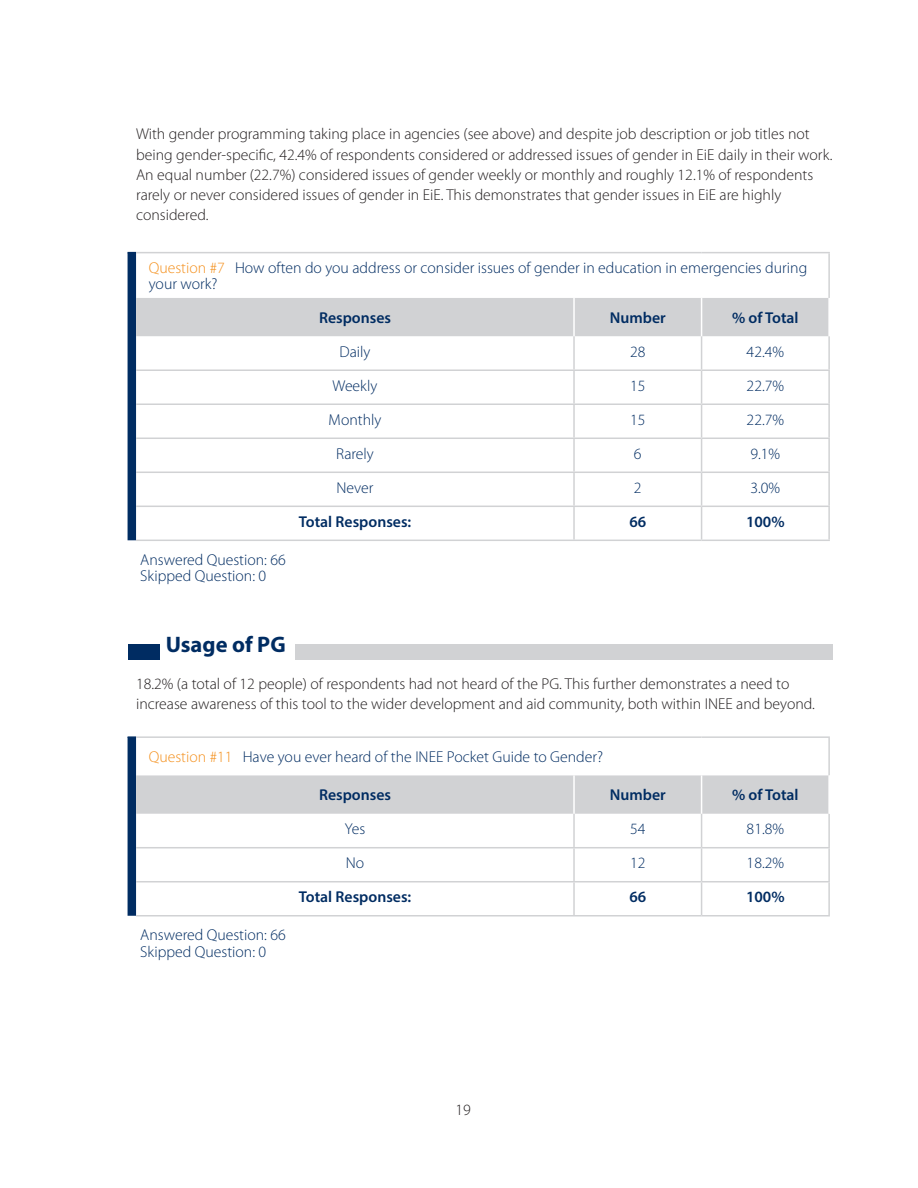
<style>
.page{position:relative;width:918px;height:1188px;background:#fff}
.page>*{position:absolute;margin:0;border:0;box-sizing:border-box;transform-origin:0 0}
.t1{font:700 22.5px "Myriad Pro";color:#002c62}
.text{font:300 15.75px/20.2px "Myriad Pro";color:#231f20}
.text_Tab{font:300 15.75px/16.5px "Myriad Pro";color:#002c62}
.text_Tab-2{font:600 15.75px "Myriad Pro";color:#002c62}
.s1{color:#f4901d}
</style>
<div class="page">
<svg style="left:128px;top:252px;width:700px;height:288px"></svg>
<hr style="left:136px;top:472px;width:438px;height:1px;background:#d1d2d4">
<hr style="left:136px;top:506px;width:438px;height:1px;background:#d1d2d4">
<hr style="left:136px;top:540px;width:438px;height:1px;background:#d1d2d4">
<hr style="left:136px;top:252px;width:438px;height:1px;background:#d1d2d4">
<hr style="left:574px;top:252px;width:128px;height:1px;background:#d1d2d4">
<hr style="left:702px;top:252px;width:128px;height:1px;background:#d1d2d4">
<hr style="left:828px;top:253px;width:2px;height:45px;background:#d1d2d4">
<hr style="left:574px;top:540px;width:128px;height:1px;background:#d1d2d4">
<hr style="left:702px;top:540px;width:128px;height:1px;background:#d1d2d4">
<hr style="left:136px;top:369px;width:438px;height:2px;background:#d1d2d4">
<hr style="left:574px;top:369px;width:128px;height:2px;background:#d1d2d4">
<hr style="left:702px;top:369px;width:128px;height:2px;background:#d1d2d4">
<hr style="left:136px;top:404px;width:438px;height:1px;background:#d1d2d4">
<hr style="left:574px;top:404px;width:128px;height:1px;background:#d1d2d4">
<hr style="left:702px;top:404px;width:128px;height:1px;background:#d1d2d4">
<hr style="left:136px;top:438px;width:438px;height:1px;background:#d1d2d4">
<hr style="left:574px;top:438px;width:128px;height:1px;background:#d1d2d4">
<hr style="left:702px;top:438px;width:128px;height:1px;background:#d1d2d4">
<hr style="left:574px;top:472px;width:128px;height:1px;background:#d1d2d4">
<hr style="left:702px;top:472px;width:128px;height:1px;background:#d1d2d4">
<hr style="left:574px;top:506px;width:128px;height:1px;background:#d1d2d4">
<hr style="left:702px;top:506px;width:128px;height:1px;background:#d1d2d4">
<hr style="left:573px;top:336px;width:2px;height:33px;background:#d1d2d4">
<hr style="left:701px;top:336px;width:1px;height:33px;background:#d1d2d4">
<hr style="left:828px;top:336px;width:2px;height:33px;background:#d1d2d4">
<hr style="left:573px;top:371px;width:2px;height:33px;background:#d1d2d4">
<hr style="left:701px;top:371px;width:1px;height:33px;background:#d1d2d4">
<hr style="left:828px;top:371px;width:2px;height:33px;background:#d1d2d4">
<hr style="left:573px;top:405px;width:2px;height:33px;background:#d1d2d4">
<hr style="left:701px;top:405px;width:1px;height:33px;background:#d1d2d4">
<hr style="left:828px;top:405px;width:2px;height:33px;background:#d1d2d4">
<hr style="left:573px;top:439px;width:2px;height:33px;background:#d1d2d4">
<hr style="left:701px;top:439px;width:1px;height:33px;background:#d1d2d4">
<hr style="left:828px;top:439px;width:2px;height:33px;background:#d1d2d4">
<hr style="left:573px;top:473px;width:2px;height:33px;background:#d1d2d4">
<hr style="left:701px;top:473px;width:1px;height:33px;background:#d1d2d4">
<hr style="left:828px;top:473px;width:2px;height:33px;background:#d1d2d4">
<hr style="left:573px;top:507px;width:2px;height:33px;background:#d1d2d4">
<hr style="left:701px;top:507px;width:1px;height:33px;background:#d1d2d4">
<hr style="left:828px;top:507px;width:2px;height:33px;background:#d1d2d4">
<hr style="left:573px;top:298px;width:2px;height:38px;background:#fff">
<hr style="left:701px;top:298px;width:1px;height:38px;background:#fff">
<svg style="left:128px;top:736px;width:700px;height:180px"></svg>
<hr style="left:136px;top:736px;width:438px;height:2px;background:#d1d2d4">
<hr style="left:574px;top:736px;width:128px;height:2px;background:#d1d2d4">
<hr style="left:702px;top:736px;width:128px;height:2px;background:#d1d2d4">
<hr style="left:828px;top:738px;width:2px;height:37px;background:#d1d2d4">
<hr style="left:136px;top:915px;width:438px;height:2px;background:#d1d2d4">
<hr style="left:574px;top:915px;width:128px;height:2px;background:#d1d2d4">
<hr style="left:702px;top:915px;width:128px;height:2px;background:#d1d2d4">
<hr style="left:136px;top:847px;width:438px;height:1px;background:#d1d2d4">
<hr style="left:574px;top:847px;width:128px;height:1px;background:#d1d2d4">
<hr style="left:702px;top:847px;width:128px;height:1px;background:#d1d2d4">
<hr style="left:136px;top:881px;width:438px;height:1px;background:#d1d2d4">
<hr style="left:574px;top:881px;width:128px;height:1px;background:#d1d2d4">
<hr style="left:702px;top:881px;width:128px;height:1px;background:#d1d2d4">
<hr style="left:573px;top:814px;width:2px;height:33px;background:#d1d2d4">
<hr style="left:701px;top:814px;width:1px;height:33px;background:#d1d2d4">
<hr style="left:828px;top:814px;width:2px;height:33px;background:#d1d2d4">
<hr style="left:573px;top:848px;width:2px;height:33px;background:#d1d2d4">
<hr style="left:701px;top:848px;width:1px;height:33px;background:#d1d2d4">
<hr style="left:828px;top:848px;width:2px;height:33px;background:#d1d2d4">
<hr style="left:573px;top:882px;width:2px;height:33px;background:#d1d2d4">
<hr style="left:701px;top:882px;width:1px;height:33px;background:#d1d2d4">
<hr style="left:828px;top:882px;width:2px;height:33px;background:#d1d2d4">
<hr style="left:573px;top:775px;width:2px;height:39px;background:#fff">
<hr style="left:701px;top:775px;width:1px;height:39px;background:#fff">
<div style="left:128px;top:644px;width:31px;height:16px;background:#002c62"></div>
<div style="left:295px;top:644px;width:538px;height:16px;background:#d1d2d4"></div>
<p class="text" style="left:136px;top:124px;width:698px">With gender programming taking place in agencies (see above) and despite job description or job titles not being gender-specific, 42.4% of respondents considered or addressed issues of gender in EiE daily in their work.<br>An equal number (22.7%) considered issues of gender weekly or monthly and roughly 12.1% of respondents rarely or never considered issues of gender in EiE. This demonstrates that gender issues in EiE are highly considered.</p>
<p class="text_Tab" style="left:149px;top:260px;width:660px"><span class="s1">Question #7</span> How often do you address or consider issues of gender in education in emergencies during your work?</p>
<p class="text_Tab-2" style="left:319px;top:307px;width:74px">Responses</p>
<p class="text_Tab-2" style="left:610px;top:307px;width:57px">Number</p>
<p class="text_Tab-2" style="left:732px;top:307px;width:68px">% of Total</p>
<p class="text_Tab" style="left:340px;top:343px;width:32px">Daily</p>
<p class="text_Tab" style="left:630px;top:343px;width:17px">28</p>
<p class="text_Tab" style="left:747px;top:343px;width:39px">42.4%</p>
<p class="text_Tab" style="left:333px;top:377px;width:47px">Weekly</p>
<p class="text_Tab" style="left:630px;top:377px;width:17px">15</p>
<p class="text_Tab" style="left:747px;top:377px;width:39px">22.7%</p>
<p class="text_Tab" style="left:329px;top:411px;width:54px">Monthly</p>
<p class="text_Tab" style="left:630px;top:411px;width:17px">15</p>
<p class="text_Tab" style="left:747px;top:411px;width:39px">22.7%</p>
<p class="text_Tab" style="left:336px;top:445px;width:39px">Rarely</p>
<p class="text_Tab" style="left:634px;top:445px;width:9px">6</p>
<p class="text_Tab" style="left:750px;top:445px;width:31px">9.1%</p>
<p class="text_Tab" style="left:337px;top:479px;width:39px">Never</p>
<p class="text_Tab" style="left:634px;top:479px;width:9px">2</p>
<p class="text_Tab" style="left:750px;top:479px;width:31px">3.0%</p>
<p class="text_Tab-2" style="left:299px;top:511px;width:114px">Total Responses:</p>
<p class="text_Tab-2" style="left:629px;top:511px;width:18px">66</p>
<p class="text_Tab-2" style="left:746px;top:511px;width:40px">100%</p>
<p class="text_Tab" style="left:140px;top:552px;width:147px">Answered Question: 66</p>
<p class="text_Tab" style="left:140px;top:568px;width:127px">Skipped Question: 0</p>
<p class="t1" style="left:166px;top:629px;width:121px">Usage of PG</p>
<p class="text" style="left:136px;top:674px;width:680px">18.2% (a total of 12 people) of respondents had not heard of the PG. This further demonstrates a need to increase awareness of this tool to the wider development and aid community, both within INEE and beyond.</p>
<p class="text_Tab" style="left:149px;top:749px;width:456px"><span class="s1">Question #11</span> Have you ever heard of the INEE Pocket Guide to Gender?</p>
<p class="text_Tab-2" style="left:319px;top:785px;width:74px">Responses</p>
<p class="text_Tab-2" style="left:610px;top:785px;width:57px">Number</p>
<p class="text_Tab-2" style="left:732px;top:785px;width:68px">% of Total</p>
<p class="text_Tab" style="left:345px;top:821px;width:22px">Yes</p>
<p class="text_Tab" style="left:630px;top:821px;width:17px">54</p>
<p class="text_Tab" style="left:747px;top:821px;width:39px">81.8%</p>
<p class="text_Tab" style="left:346px;top:855px;width:20px">No</p>
<p class="text_Tab" style="left:630px;top:855px;width:17px">12</p>
<p class="text_Tab" style="left:747px;top:855px;width:39px">18.2%</p>
<p class="text_Tab-2" style="left:299px;top:887px;width:114px">Total Responses:</p>
<p class="text_Tab-2" style="left:629px;top:887px;width:18px">66</p>
<p class="text_Tab-2" style="left:746px;top:887px;width:40px">100%</p>
<p class="text_Tab" style="left:140px;top:927px;width:147px">Answered Question: 66</p>
<p class="text_Tab" style="left:140px;top:944px;width:127px">Skipped Question: 0</p>
<p class="text" style="left:456px;top:1100px;width:17px">19</p>
</div>
